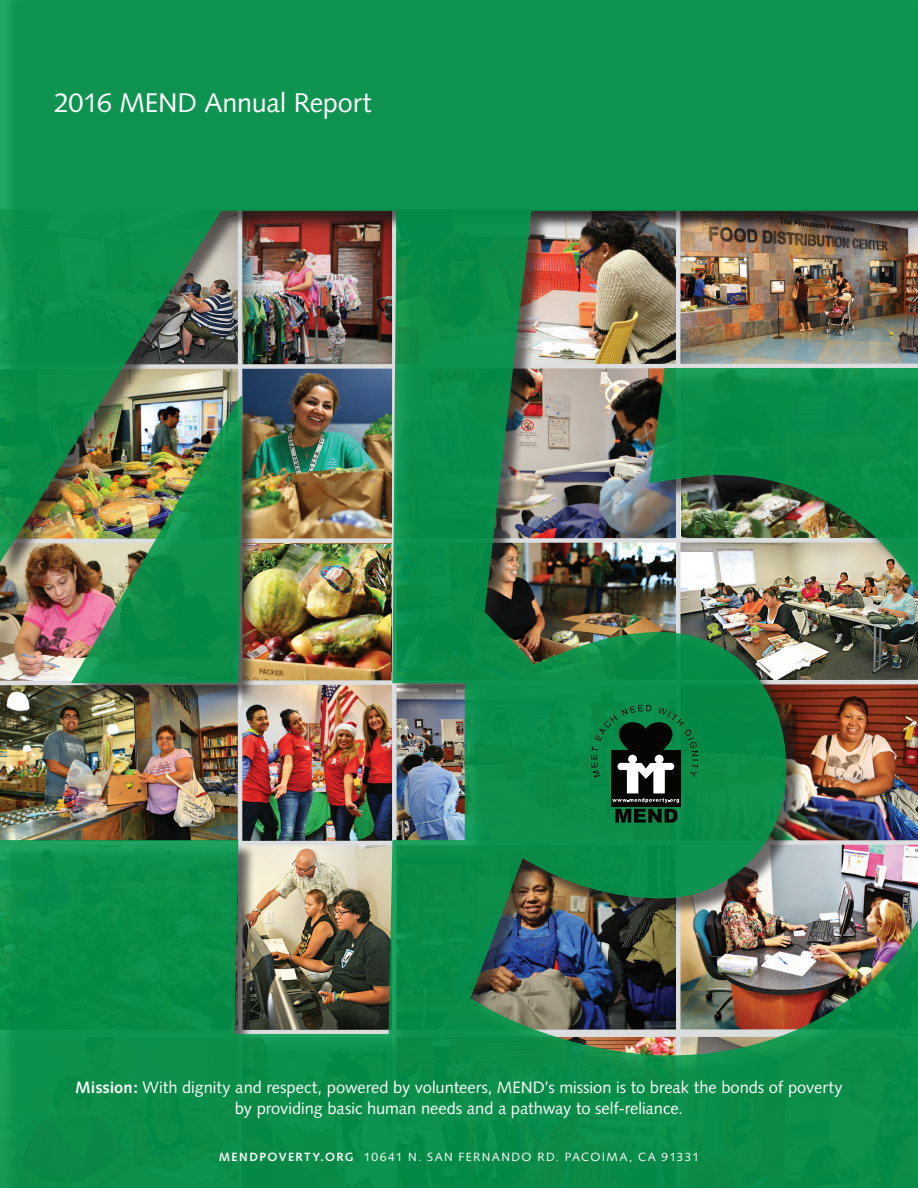
<style>
.page{position:relative;width:918px;height:1188px;background:#fff}
.page>*{position:absolute;margin:0;border:0;box-sizing:border-box;transform-origin:0 0}
.t1{font:27px "Syntax";letter-spacing:-.01em;color:#fff}
.t2{font:16.5px/21px "Syntax";color:#fff;text-align:center}
.t3{font:12px "Syntax";letter-spacing:.115em;color:#fff}
.s1{font-weight:700}
</style>
<div class="page">
<img style="left:0;top:0;width:918px;height:1188px">
<div style="left:611px;top:750px;width:70px;height:56px;background:#040503"></div>
<svg style="left:615px;top:809px;width:63px;height:14px"></svg>
<svg style="left:591px;top:705px;width:107px;height:98px"></svg>
<h1 class="t1" style="left:54px;top:87px;width:319px">2016 MEND Annual Report</h1>
<p class="t2" style="left:75px;top:1076px;width:769px"><span class="s1">Mission:</span> With dignity and respect, powered by volunteers, MEND’s mission is to break the bonds of poverty by providing basic human needs and a pathway to self-reliance.</p>
<p class="t3" style="left:219px;top:1150px;width:482px"><span class="s1">MENDPOVERTY.ORG</span> 10641 N. SAN FERNANDO RD. PACOIMA, CA 91331</p>
</div>
